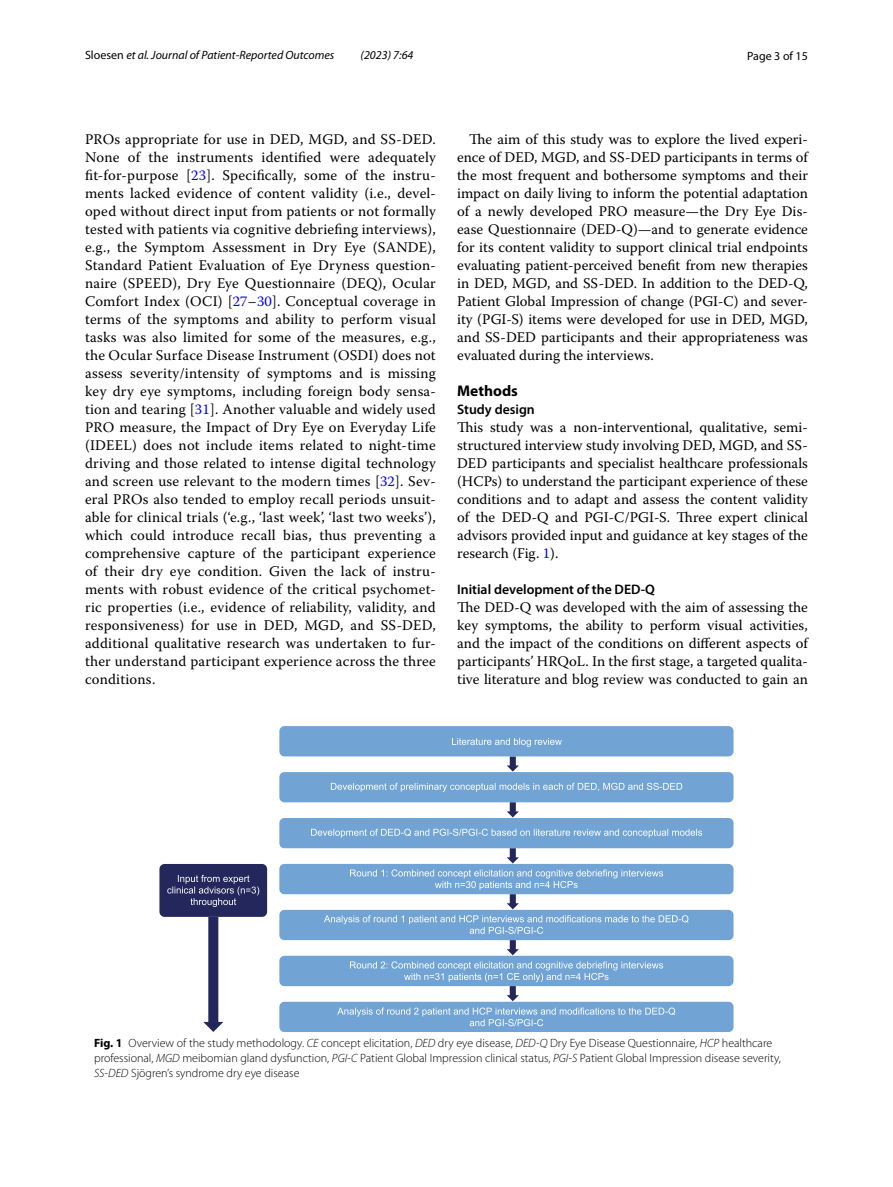
<style>
.page{position:relative;width:893px;height:1187px;background:#fff}
.page>*{position:absolute;margin:0;border:0;box-sizing:border-box;transform-origin:0 0}
.t1{font:700 15.45px "Myriad Pro";color:#000}
.t2{font:14.7px/18px "Warnock Pro";color:#000;text-align:justify}
.t3{font:600 13.8px "Myriad Pro";color:#000}
.t4{font:300 12px/15px "Myriad Pro";color:#000}
.t5{font:italic 12px "Myriad Pro";color:#000}
.t6{font:12px "Myriad Pro";color:#000}
.s1{font-style:normal}
.s2{color:#00f}
.s3{font-weight:700}
.s4{font-style:italic}
</style>
<div class="page">
<svg style="left:203px;top:916px;width:20px;height:115px"></svg>
<div style="left:159px;top:863px;width:108px;height:53px;background:#23275b;border-radius:5px"></div>
<svg style="left:167px;top:874px;width:92px;height:32px"></svg>
<svg style="left:507px;top:756px;width:12px;height:15px"></svg>
<div style="left:279px;top:772px;width:454px;height:30px;background:#71a4d5;border-radius:5px"></div>
<div style="left:279px;top:726px;width:454px;height:30px;background:#71a4d5;border-radius:5px"></div>
<svg style="left:452px;top:738px;width:110px;height:8px"></svg>
<svg style="left:331px;top:782px;width:351px;height:9px"></svg>
<div style="left:279px;top:863px;width:454px;height:31px;background:#71a4d5;border-radius:5px"></div>
<div style="left:279px;top:818px;width:454px;height:30px;background:#71a4d5;border-radius:5px"></div>
<div style="left:279px;top:909px;width:454px;height:31px;background:#71a4d5;border-radius:5px"></div>
<div style="left:279px;top:955px;width:454px;height:31px;background:#71a4d5;border-radius:5px"></div>
<div style="left:279px;top:1001px;width:454px;height:30px;background:#71a4d5;border-radius:5px"></div>
<svg style="left:507px;top:802px;width:12px;height:15px"></svg>
<svg style="left:507px;top:848px;width:12px;height:15px"></svg>
<svg style="left:507px;top:940px;width:12px;height:15px"></svg>
<svg style="left:311px;top:828px;width:391px;height:9px"></svg>
<svg style="left:350px;top:869px;width:313px;height:40px"></svg>
<svg style="left:324px;top:915px;width:364px;height:18px"></svg>
<svg style="left:350px;top:961px;width:313px;height:40px"></svg>
<svg style="left:337px;top:1007px;width:338px;height:19px"></svg>
<p class="t5" style="left:85px;top:48px;width:251px"><span class="s1">Sloesen</span> et al. Journal of Patient-Reported Outcomes</p>
<p class="t5" style="left:361px;top:48px;width:54px">(2023) 7:64</p>
<p class="t6" style="left:747px;top:48px;width:62px">Page 3 of 15</p>
<p class="t2" style="left:85px;top:130px;width:352px">PROs appropriate for use in DED, MGD, and SS-DED.<br>None of the instruments identified were adequately fit-for-purpose [<span class="s2">23</span>]. Specifically, some of the instru&shy;ments lacked evidence of content validity (i.e., devel&shy;oped without direct input from patients or not formally tested with patients via cognitive debriefing interviews), e.g., the Symptom Assessment in Dry Eye (SANDE), Standard Patient Evaluation of Eye Dryness question&shy;naire (SPEED), Dry Eye Questionnaire (DEQ), Ocular Comfort Index (OCI) [<span class="s2">27</span>–<span class="s2">30</span>]. Conceptual coverage in terms of the symptoms and ability to perform visual tasks was also limited for some of the measures, e.g., the Ocular Surface Disease Instrument (OSDI) does not assess severity/intensity of symptoms and is missing key dry eye symptoms, including foreign body sensa&shy;tion and tearing [<span class="s2">31</span>]. Another valuable and widely used PRO measure, the Impact of Dry Eye on Everyday Life (IDEEL) does not include items related to night-time driving and those related to intense digital technology and screen use relevant to the modern times [<span class="s2">32</span>]. Sev&shy;eral PROs also tended to employ recall periods unsuit&shy;able for clinical trials (‘e.g., ‘last week’, ‘last two weeks’), which could introduce recall bias, thus preventing a comprehensive capture of the participant experience of their dry eye condition. Given the lack of instru&shy;ments with robust evidence of the critical psychomet&shy;ric properties (i.e., evidence of reliability, validity, and responsiveness) for use in DED, MGD, and SS-DED, additional qualitative research was undertaken to fur&shy;ther understand participant experience across the three conditions.</p>
<p class="t2" style="left:457px;top:130px;width:352px;text-indent:12px">The aim of this study was to explore the lived experi&shy;ence of DED, MGD, and SS-DED participants in terms of the most frequent and bothersome symptoms and their impact on daily living to inform the potential adaptation of a newly developed PRO measure—the Dry Eye Dis&shy;ease Questionnaire (DED-Q)—and to generate evidence for its content validity to support clinical trial endpoints evaluating patient-perceived benefit from new therapies in DED, MGD, and SS-DED. In addition to the DED-Q, Patient Global Impression of change (PGI-C) and sever&shy;ity (PGI-S) items were developed for use in DED, MGD, and SS-DED participants and their appropriateness was evaluated during the interviews.</p>
<p class="t1" style="left:457px;top:380px;width:62px">Methods</p>
<p class="t3" style="left:457px;top:400px;width:79px">Study design</p>
<p class="t2" style="left:457px;top:418px;width:352px">This study was a non-interventional, qualitative, semi&shy;structured interview study involving DED, MGD, and SS-DED participants and specialist healthcare professionals (HCPs) to understand the participant experience of these conditions and to adapt and assess the content validity of the DED-Q and PGI-C/PGI-S. Three expert clinical advisors provided input and guidance at key stages of the research (Fig. <span class="s2">1</span>).</p>
<p class="t3" style="left:457px;top:580px;width:199px">Initial development of the DED‑Q</p>
<p class="t2" style="left:457px;top:598px;width:352px">The DED-Q was developed with the aim of assessing the key symptoms, the ability to perform visual activities, and the impact of the conditions on different aspects of participants’ HRQoL. In the first stage, a targeted qualita&shy;tive literature and blog review was conducted to gain an</p>
<p class="t4" style="left:94px;top:1035px;width:688px"><span class="s3">Fig. 1</span> Overview of the study methodology. <span class="s4">CE</span> concept elicitation, <span class="s4">DED</span> dry eye disease, <span class="s4">DED-Q</span> Dry Eye Disease Questionnaire, <span class="s4">HCP</span> healthcare professional, <span class="s4">MGD</span> meibomian gland dysfunction, <span class="s4">PGI-C</span> Patient Global Impression clinical status, <span class="s4">PGI-S</span> Patient Global Impression disease severity,<br><span class="s4">SS-DED</span> Sjögren’s syndrome dry eye disease</p>
</div>
